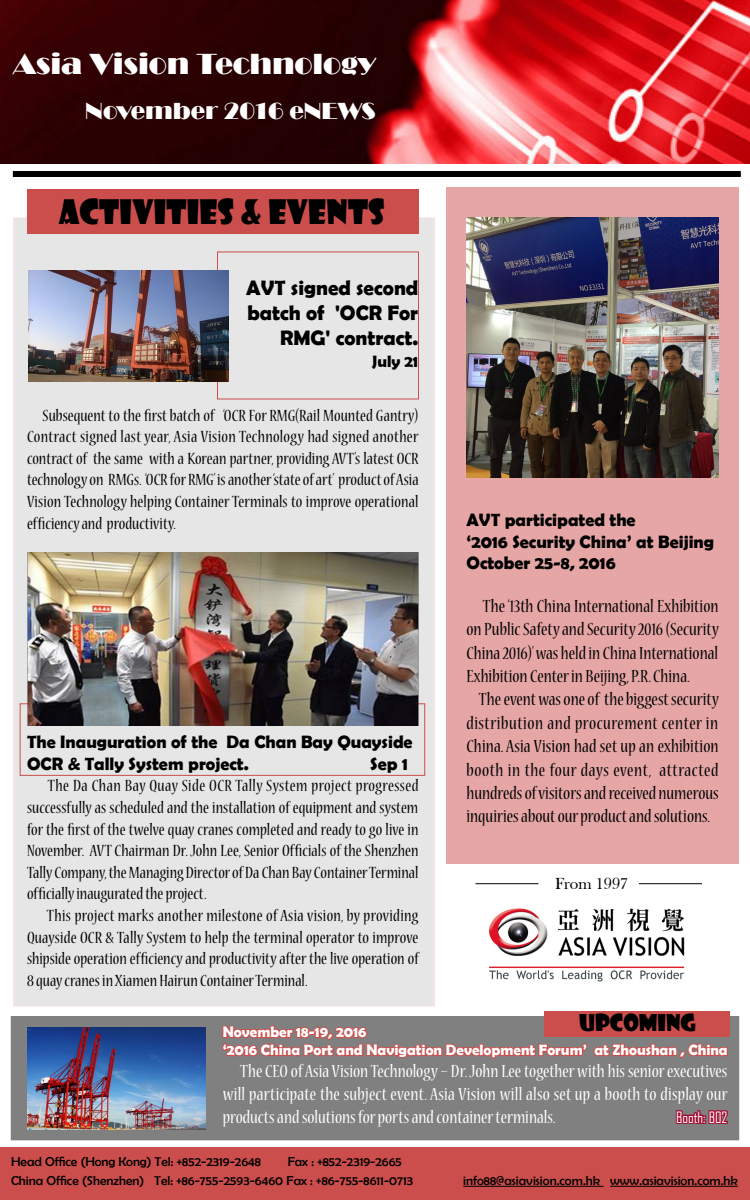
<style>
.page{position:relative;width:750px;height:1200px;background:#fff}
.page>*{position:absolute;margin:0;border:0;box-sizing:border-box;transform-origin:0 0}
.t1{font:33px "Showcard Gothic";color:#000}
.t2{font:30px "Broadway";letter-spacing:-.005em;color:#fff}
.t3{font:24px "Broadway";color:#fff}
.t4{font:22.5px "Showcard Gothic";color:#000}
.t5{font:700 21px/25.2px "Berlin Sans FB Demi";color:#000;text-align:right}
.t6{font:condensed 19.5px/23.4px "Nueva Std";color:#000;text-align:justify}
.t7{font:condensed 19.5px/23.4px "Nueva Std";color:#fff;text-align:justify}
.t8{font:condensed 18px/21.6px "Nueva Std";color:#000;text-align:justify}
.t9{font:700 18px/21.6px "Berlin Sans FB Demi";color:#000}
.t10{font:16.5px "Bask Old Face";color:#000}
.t11{font:700 16.5px "Berlin Sans FB Demi";color:#000}
.t12{font:700 15px "Berlin Sans FB Demi";color:#fff}
.t13{font:15px "Agency FB";color:#fff}
.t14{font:12.9px "Berlin Sans FB";color:#000}
</style>
<div class="page">
<div style="left:0;top:1148px;width:750px;height:52px;background:#cb4e4c"></div>
<div style="left:11px;top:1017px;width:728px;height:123px;background:#808080"></div>
<img style="left:1px;top:0;width:749px;height:164px">
<div style="left:13px;top:217px;width:422px;height:789px;background:#e6e6e6"></div>
<div style="left:446px;top:188px;width:293px;height:676px;background:#e5a6a5"></div>
<hr style="left:639px;top:883px;width:63px;height:1px;background:#000">
<hr style="left:476px;top:883px;width:62px;height:1px;background:#000">
<div style="left:13px;top:171px;width:728px;height:6px;background:#000"></div>
<hr style="left:463px;top:1186px;width:140px;height:1px;background:#000">
<hr style="left:610px;top:1186px;width:128px;height:1px;background:#000">
<svg style="left:221px;top:994px;width:507px;height:130px"></svg>
<div style="left:544px;top:1011px;width:186px;height:26px;background:#cb4e4c"></div>
<div style="left:217px;top:252px;width:202px;height:147px;border:1px solid #cb4e4c"></div>
<div style="left:27px;top:189px;width:391px;height:45px;background:#cb4e4c"></div>
<img style="left:466px;top:218px;width:252px;height:259px">
<img style="left:28px;top:1028px;width:178px;height:102px">
<img style="left:29px;top:271px;width:199px;height:111px">
<div style="left:20px;top:704px;width:405px;height:72px;border:1px solid #cb4e4c"></div>
<img style="left:28px;top:553px;width:390px;height:172px">
<img style="left:489px;top:908px;width:196px;height:74px">
<p class="t2" style="left:13px;top:47px;width:364px">Asia Vision Technology</p>
<p class="t3" style="left:85px;top:97px;width:292px">November 2016 eNEWS</p>
<p class="t1" style="left:59px;top:189px;width:327px">ACTIVITIES &amp; EVENTS</p>
<p class="t5" style="left:246px;top:275px;width:174px">AVT signed second batch of 'OCR For<br>RMG' contract.</p>
<p class="t11" style="left:372px;top:352px;width:48px">July 21</p>
<p class="t8" style="left:27px;top:405px;width:393px;text-indent:16px">Subsequent to the first batch of ‘OCR For RMG(Rail Mounted Gantry)<br>Contract signed last year, Asia Vision Technology had signed another contract of the same with a Korean partner, providing AVT’s latest OCR technology on RMGs. ‘OCR for RMG’ is another ‘state of art’ product of Asia Vision Technology helping Container Terminals to improve operational efficiency and productivity.</p>
<p class="t9" style="left:27px;top:731px;width:387px">The Inauguration of the Da Chan Bay Quayside<br>OCR &amp; Tally System project.</p>
<p class="t9" style="left:370px;top:753px;width:39px">Sep 1</p>
<p class="t8" style="left:27px;top:776px;width:393px;text-indent:21px">The Da Chan Bay Quay Side OCR Tally System project progressed successfully as scheduled and the installation of equipment and system for the first of the twelve quay cranes completed and ready to go live in November. AVT Chairman Dr. John Lee, Senior Officials of the Shenzhen Tally Company, the Managing Director of Da Chan Bay Container Terminal officially inaugurated the project.</p>
<p class="t8" style="left:27px;top:906px;width:393px;text-indent:20px">This project marks another milestone of Asia vision, by providing Quayside OCR &amp; Tally System to help the terminal operator to improve shipside operation efficiency and productivity after the live operation of 8 quay cranes in Xiamen Hairun Container Terminal.</p>
<p class="t9" style="left:466px;top:509px;width:171px">AVT participated the</p>
<p class="t9" style="left:466px;top:530px;width:249px">‘2016 Security China’ at Beijing</p>
<p class="t9" style="left:466px;top:552px;width:151px">October 25-8, 2016</p>
<p class="t6" style="left:466px;top:595px;width:254px;text-indent:16px">The ‘13th China International Exhibition on Public Safety and Security 2016 (Security China 2016)’ was held in China International Exhibition Center in Beijing, P.R. China.</p>
<p class="t6" style="left:466px;top:689px;width:254px;text-indent:12px">The event was one of the biggest security distribution and procurement center in China. Asia Vision had set up an exhibition booth in the four days event, attracted hundreds of visitors and received numerous inquiries about our product and solutions.</p>
<p class="t10" style="left:555px;top:875px;width:75px">From 1997</p>
<p class="t4" style="left:579px;top:1007px;width:118px">UPCOMING</p>
<p class="t12" style="left:223px;top:1023px;width:145px">November 18-19, 2016</p>
<p class="t12" style="left:223px;top:1041px;width:507px">‘2016 China Port and Navigation Development Forum’ at Zhoushan , China</p>
<p class="t7" style="left:223px;top:1060px;width:506px;text-indent:17px">The CEO of Asia Vision Technology – Dr. John Lee together with his senior executives will participate the subject event. Asia Vision will also set up a booth to display our products and solutions for ports and container terminals.</p>
<p class="t13" style="left:676px;top:1108px;width:53px">Booth: B02</p>
<p class="t14" style="left:11px;top:1155px;width:252px">Head Office (Hong Kong) Tel: +852-2319-2648</p>
<p class="t14" style="left:288px;top:1155px;width:116px">Fax : +852-2319-2665</p>
<p class="t14" style="left:11px;top:1173px;width:404px">China Office (Shenzhen) Tel: +86-755-2593-6460 Fax : +86-755-8611-0713</p>
<p class="t14" style="left:463px;top:1173px;width:276px">info88@asiavision.com.hk www.asiavision.com.hk</p>
</div>
